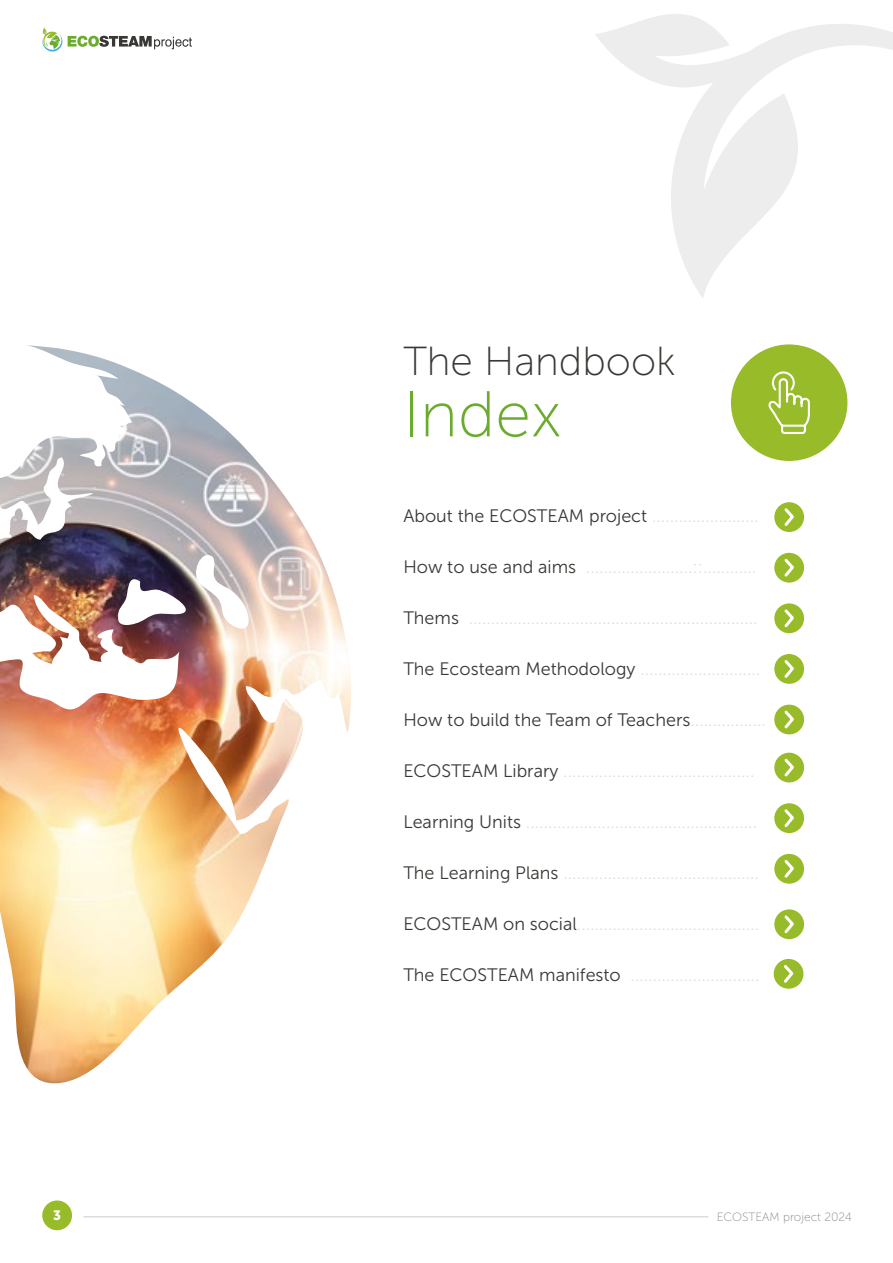
<style>
.page{position:relative;width:893px;height:1263px;background:#fff}
.page>*{position:absolute;margin:0;border:0;box-sizing:border-box;transform-origin:0 0}
.t1{font:64.5px "Museo Sans 100";color:#6bac2e}
.t2{font:40.5px "Museo Sans 100";color:#3a3835}
.t3{font:18px "Museo Sans 300";color:#dbdbdd}
.t4{font:18px "Museo Sans 300";color:#3a3835}
.t5{font:13.5px "Museo Sans 900";color:#fff}
.t6{font:12px "Museo Sans 100";color:#8e8886}
.s1{color:#3a3835}
.s2{color:#dbdbdd}
</style>
<div class="page">
<svg style="left:671px;top:24px;width:222px;height:274px"></svg>
<svg style="left:595px;top:14px;width:156px;height:109px"></svg>
<div style="left:42px;top:1200px;width:30px;height:30px;background:#98bb2a;border-radius:50%"></div>
<hr style="left:83px;top:1216px;width:625px;height:1px;background:#cecaca">
<svg style="left:42px;top:28px;width:150px;height:24px"></svg>
<img style="left:0;top:364px;width:295px;height:719px">
<div style="left:774px;top:502px;width:30px;height:30px;background:#98bb2a;border-radius:50%"></div>
<svg style="left:784px;top:508px;width:10px;height:18px"></svg>
<div style="left:774px;top:553px;width:30px;height:30px;background:#98bb2a;border-radius:50%"></div>
<svg style="left:784px;top:558px;width:10px;height:19px"></svg>
<div style="left:774px;top:603px;width:30px;height:30px;background:#98bb2a;border-radius:50%"></div>
<svg style="left:784px;top:609px;width:10px;height:19px"></svg>
<div style="left:774px;top:654px;width:30px;height:30px;background:#98bb2a;border-radius:50%"></div>
<svg style="left:784px;top:660px;width:10px;height:18px"></svg>
<div style="left:774px;top:705px;width:30px;height:29px;background:#98bb2a;border-radius:50%"></div>
<svg style="left:784px;top:710px;width:10px;height:19px"></svg>
<div style="left:774px;top:753px;width:30px;height:29px;background:#98bb2a;border-radius:50%"></div>
<svg style="left:784px;top:758px;width:10px;height:19px"></svg>
<div style="left:774px;top:803px;width:30px;height:30px;background:#98bb2a;border-radius:50%"></div>
<svg style="left:784px;top:809px;width:10px;height:18px"></svg>
<div style="left:774px;top:854px;width:30px;height:30px;background:#98bb2a;border-radius:50%"></div>
<svg style="left:784px;top:860px;width:10px;height:18px"></svg>
<div style="left:774px;top:909px;width:30px;height:30px;background:#98bb2a;border-radius:50%"></div>
<svg style="left:784px;top:915px;width:10px;height:19px"></svg>
<div style="left:774px;top:959px;width:29px;height:30px;background:#98bb2a;border-radius:50%"></div>
<svg style="left:784px;top:965px;width:10px;height:18px"></svg>
<div style="left:731px;top:344px;width:116px;height:117px;background:#98bb2a;border-radius:50%"></div>
<svg style="left:768px;top:371px;width:42px;height:63px"></svg>
<p class="t2" style="left:403px;top:339px;width:274px">The Handbook</p>
<p class="t1" style="left:403px;top:380px;width:160px">Index</p>
<p class="t3" style="left:403px;top:506px;width:357px"><span class="s1">About the ECOSTEAM project</span> ........................</p>
<p class="t3" style="left:403px;top:557px;width:355px"><span class="s1">How to use and aims</span> ........................::............</p>
<p class="t3" style="left:403px;top:608px;width:356px"><span class="s1">Thems</span> .................................................................</p>
<p class="t3" style="left:403px;top:659px;width:359px"><span class="s1">The Ecosteam Methodology</span> ...........................</p>
<p class="t4" style="left:403px;top:710px;width:364px">How to build the Team of Teachers<span class="s2">.................</span></p>
<p class="t3" style="left:403px;top:761px;width:353px"><span class="s1">ECOSTEAM Library</span> ...........................................</p>
<p class="t3" style="left:403px;top:812px;width:355px"><span class="s1">Learning Units</span> ....................................................</p>
<p class="t3" style="left:403px;top:863px;width:357px"><span class="s1">The Learning Plans</span> ............................................</p>
<p class="t3" style="left:403px;top:914px;width:357px"><span class="s1">ECOSTEAM on social</span>.........................................</p>
<p class="t3" style="left:403px;top:965px;width:358px"><span class="s1">The ECOSTEAM manifesto</span> .............................</p>
<p class="t5" style="left:53px;top:1208px;width:9px">3</p>
<p class="t6" style="left:717px;top:1210px;width:137px">ECOSTEAM project 2024</p>
</div>
